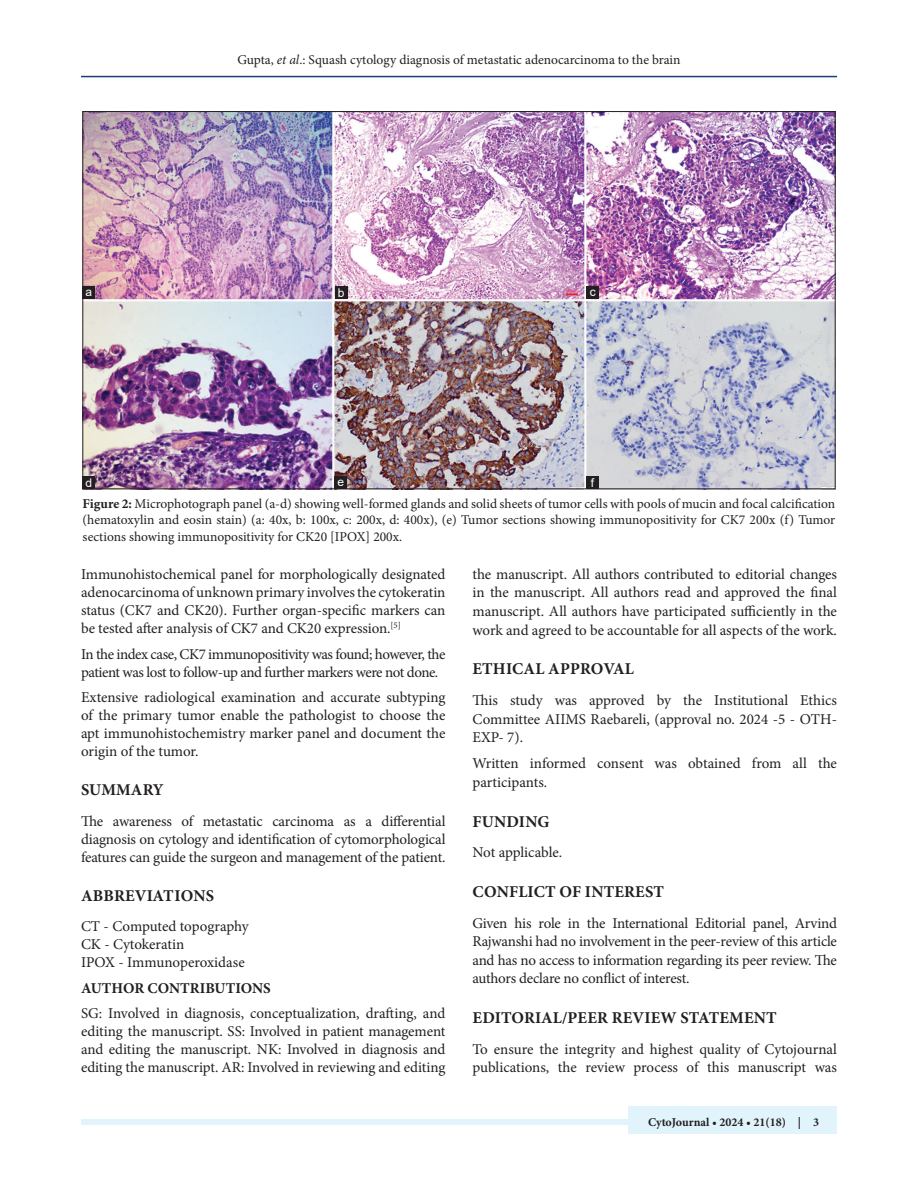
<style>
.page{position:relative;width:918px;height:1188px;background:#fff}
.page>*{position:absolute;margin:0;border:0;box-sizing:border-box;transform-origin:0 0}
.t1{font:700 16.5px "Minion Pro";letter-spacing:.01em;color:#231f20}
.TX{font:15px/18px "Minion Pro";letter-spacing:-.01em;color:#231f20;text-align:justify}
.TX-2{font:15px/18px "Minion Pro";letter-spacing:-.035em;color:#231f20}
.L{font:15px "Minion Pro";letter-spacing:-.005em;color:#231f20}
.LL{font:15px "Minion Pro";color:#231f20}
.TX-3{font:700 15px "Minion Pro";color:#231f20}
.FGC{font:13.5px/16.5px "Minion Pro";color:#231f20;text-align:justify}
.JF{font:700 12px "Minion Pro";color:#231f20}
.LABEL{font:12px "Arial";color:#fff}
.s1{font-style:italic}
.s2{font-weight:700}
</style>
<div class="page">
<hr style="left:81px;top:76px;width:756px;height:1px;background:#164077">
<div style="left:81px;top:1119px;width:756px;height:6px;background:#e1f4fc"></div>
<div style="left:628px;top:1106px;width:209px;height:28px;background:#e1f4fc"></div>
<img style="left:85px;top:113px;width:748px;height:374px">
<div style="left:586px;top:476px;width:13px;height:13px;background:#231f20"></div>
<div style="left:83px;top:476px;width:12px;height:13px;background:#231f20"></div>
<div style="left:586px;top:286px;width:13px;height:13px;background:#231f20"></div>
<div style="left:335px;top:286px;width:12px;height:13px;background:#231f20"></div>
<div style="left:83px;top:286px;width:12px;height:13px;background:#231f20"></div>
<div style="left:335px;top:476px;width:12px;height:13px;background:#231f20"></div>
<p class="FGC" style="left:237px;top:51px;width:445px">Gupta, <span class="s1">et al</span>.: Squash cytology diagnosis of metastatic adenocarcinoma to the brain</p>
<p class="LABEL" style="left:86px;top:283px;width:8px">a</p>
<p class="LABEL" style="left:338px;top:284px;width:8px">b</p>
<p class="LABEL" style="left:590px;top:283px;width:7px">c</p>
<p class="LABEL" style="left:86px;top:474px;width:8px">d</p>
<p class="LABEL" style="left:591px;top:474px;width:5px">f</p>
<p class="LABEL" style="left:338px;top:473px;width:8px">e</p>
<p class="FGC" style="left:83px;top:495px;width:754px"><span class="s2">Figure 2:</span> Microphotograph panel (a-d) showing well-formed glands and solid sheets of tumor cells with pools of mucin and focal calcification (hematoxylin and eosin stain) (a: 40x, b: 100x, c: 200x, d: 400x), (e) Tumor sections showing immunopositivity for CK7 200x (f) Tumor sections showing immunopositivity for CK20 [IPOX] 200x.</p>
<p class="TX" style="left:81px;top:565px;width:366px">Immunohistochemical panel for morphologically designated adenocarcinoma of unknown primary involves the cytokeratin status (CK7 and CK20). Further organ-specific markers can be tested after analysis of CK7 and CK20 expression.<sup>[5]</sup></p>
<p class="TX-2" style="left:81px;top:645px;width:366px">In the index case, CK7 immunopositivity was found; however, the patient was lost to follow-up and further markers were not done.</p>
<p class="TX" style="left:81px;top:688px;width:366px">Extensive radiological examination and accurate subtyping of the primary tumor enable the pathologist to choose the apt immunohistochemistry marker panel and document the origin of the tumor.</p>
<h1 class="t1" style="left:81px;top:779px;width:84px">SUMMARY</h1>
<p class="TX" style="left:81px;top:812px;width:366px">The awareness of metastatic carcinoma as a differential diagnosis on cytology and identification of cytomorphological features can guide the surgeon and management of the patient.</p>
<h1 class="t1" style="left:81px;top:884px;width:135px">ABBREVIATIONS</h1>
<p class="L" style="left:81px;top:916px;width:169px">CT - Computed topography</p>
<p class="L" style="left:81px;top:934px;width:105px">CK - Cytokeratin</p>
<p class="LL" style="left:81px;top:952px;width:165px">IPOX - Immunoperoxidase</p>
<p class="TX-3" style="left:81px;top:977px;width:191px">AUTHOR CONTRIBUTIONS</p>
<p class="TX" style="left:81px;top:1004px;width:366px">SG: Involved in diagnosis, conceptualization, drafting, and editing the manuscript. SS: Involved in patient management and editing the manuscript. NK: Involved in diagnosis and editing the manuscript. AR: Involved in reviewing and editing</p>
<p class="TX" style="left:472px;top:565px;width:366px;line-height:18.6px">the manuscript. All authors contributed to editorial changes in the manuscript. All authors read and approved the final manuscript. All authors have participated sufficiently in the work and agreed to be accountable for all aspects of the work.</p>
<h1 class="t1" style="left:473px;top:657px;width:163px">ETHICAL APPROVAL</h1>
<p class="TX" style="left:472px;top:691px;width:366px;line-height:18.6px">This study was approved by the Institutional Ethics Committee AIIMS Raebareli, (approval no. 2024 -5 - OTH-EXP- 7).</p>
<p class="TX" style="left:472px;top:754px;width:366px;line-height:18.6px">Written informed consent was obtained from all the participants.</p>
<h1 class="t1" style="left:473px;top:810px;width:78px">FUNDING</h1>
<p class="TX" style="left:472px;top:844px;width:91px">Not applicable.</p>
<h1 class="t1" style="left:473px;top:880px;width:193px">CONFLICT OF INTEREST</h1>
<p class="TX" style="left:472px;top:914px;width:366px;line-height:18.6px">Given his role in the International Editorial panel, Arvind Rajwanshi had no involvement in the peer-review of this article and has no access to information regarding its peer review. The authors declare no conflict of interest.</p>
<h1 class="t1" style="left:473px;top:1006px;width:306px">EDITORIAL/PEER REVIEW STATEMENT</h1>
<p class="TX" style="left:472px;top:1040px;width:366px;line-height:18.6px">To ensure the integrity and highest quality of Cytojournal publications, the review process of this manuscript was</p>
<p class="JF" style="left:648px;top:1113px;width:173px">CytoJournal • 2024 • 21(18) | 3</p>
</div>
